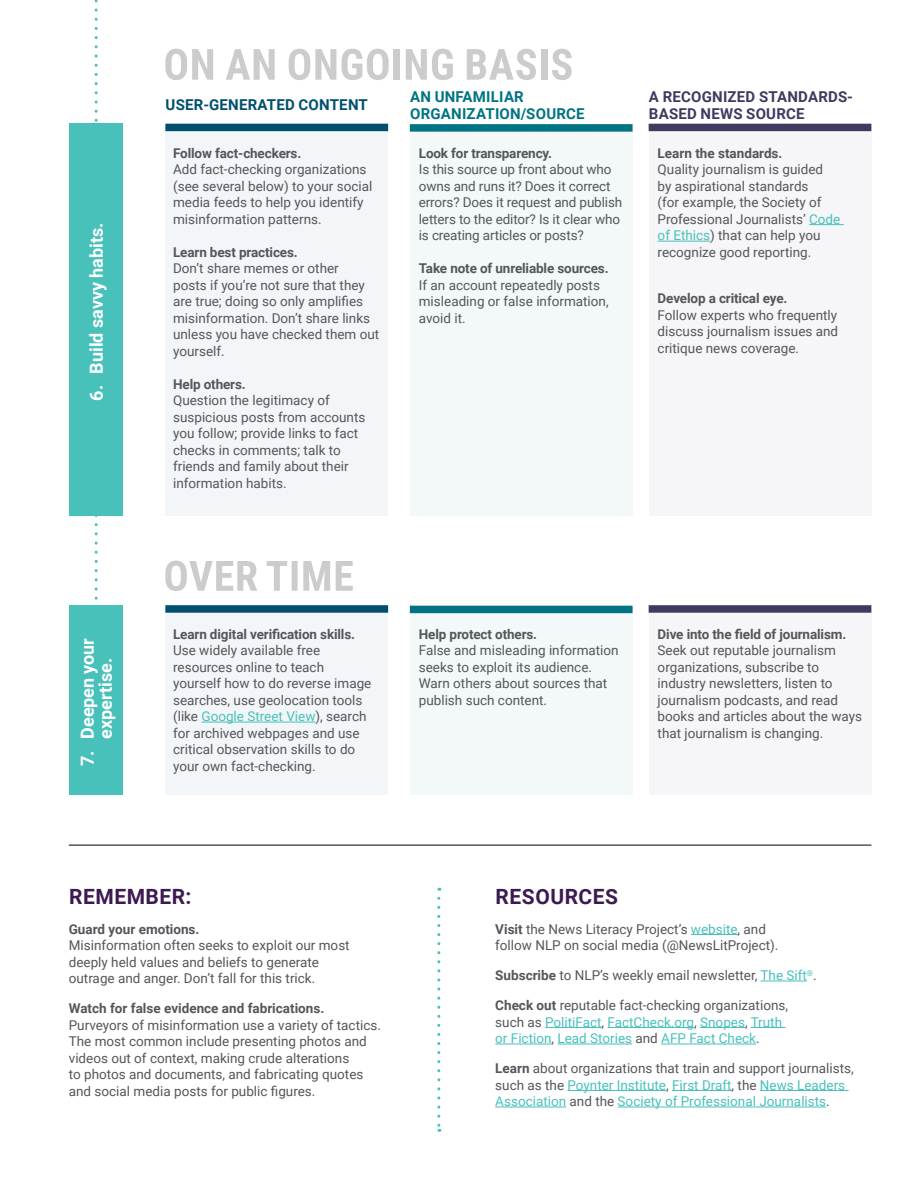
<style>
.page{position:relative;width:918px;height:1188px;background:#fff}
.page>*{position:absolute;margin:0;border:0;box-sizing:border-box;transform-origin:0 0}
.t1{font:700 21px "Roboto";letter-spacing:.025em;color:#3c1a52}
.t2{font:700 18px/18px "Roboto";color:#fff;text-align:center}
.t3{font:700 15px/16.5px "Roboto";letter-spacing:.015em;color:#403a60}
.t4{font:700 15px/16.5px "Roboto";letter-spacing:.015em;color:#007482}
.t5{font:700 15px "Roboto";letter-spacing:.015em;color:#004f6e}
.t6{font:13.5px/16.5px "Roboto";color:#54565b}
.t7{font:13.5px/16.5px "Roboto";color:#48c1bb}
.s1{font-weight:700}
.s2{color:#48c1bb}
.s3{font-weight:700;color:#54565b}
.s4{color:#54565b}
</style>
<div class="page">
<svg style="left:165px;top:49px;width:48px;height:31px"></svg>
<svg style="left:226px;top:49px;width:49px;height:31px"></svg>
<svg style="left:289px;top:49px;width:47px;height:31px"></svg>
<svg style="left:342px;top:49px;width:47px;height:31px"></svg>
<div style="left:394px;top:49px;width:6px;height:31px;background:#ccccce"></div>
<svg style="left:406px;top:49px;width:47px;height:31px"></svg>
<svg style="left:467px;top:49px;width:69px;height:31px"></svg>
<div style="left:541px;top:49px;width:6px;height:31px;background:#ccccce"></div>
<svg style="left:552px;top:49px;width:20px;height:31px"></svg>
<svg style="left:165px;top:561px;width:188px;height:30px"></svg>
<div style="left:69px;top:606px;width:54px;height:189px;background:#48c1bb"></div>
<div style="left:69px;top:123px;width:54px;height:393px;background:#48c1bb"></div>
<svg style="left:95px;top:0;width:3px;height:606px"></svg>
<hr style="left:691px;top:934px;width:47px;height:1px;background:#48c1bb">
<hr style="left:761px;top:981px;width:46px;height:1px;background:#48c1bb">
<hr style="left:545px;top:1027px;width:57px;height:1px;background:#48c1bb">
<hr style="left:608px;top:1027px;width:86px;height:1px;background:#48c1bb">
<hr style="left:700px;top:1027px;width:45px;height:1px;background:#48c1bb">
<hr style="left:751px;top:1027px;width:35px;height:1px;background:#48c1bb">
<hr style="left:495px;top:1044px;width:57px;height:1px;background:#48c1bb">
<hr style="left:558px;top:1044px;width:74px;height:1px;background:#48c1bb">
<hr style="left:661px;top:1044px;width:95px;height:1px;background:#48c1bb">
<hr style="left:568px;top:1090px;width:98px;height:1px;background:#48c1bb">
<hr style="left:672px;top:1090px;width:60px;height:1px;background:#48c1bb">
<hr style="left:760px;top:1090px;width:89px;height:1px;background:#48c1bb">
<hr style="left:495px;top:1107px;width:71px;height:1px;background:#48c1bb">
<hr style="left:618px;top:1107px;width:208px;height:1px;background:#48c1bb">
<div style="left:165px;top:609px;width:223px;height:186px;background:#f3f6f8"></div>
<div style="left:410px;top:609px;width:223px;height:186px;background:#f3f8f9"></div>
<div style="left:649px;top:609px;width:222px;height:186px;background:#f6f5f7"></div>
<div style="left:165px;top:605px;width:223px;height:8px;background:#004f6e"></div>
<div style="left:410px;top:606px;width:223px;height:7px;background:#007482"></div>
<div style="left:649px;top:605px;width:222px;height:8px;background:#403a60"></div>
<div style="left:165px;top:130px;width:223px;height:386px;background:#f3f6f8"></div>
<div style="left:410px;top:130px;width:223px;height:386px;background:#f3f8f9"></div>
<div style="left:649px;top:127px;width:222px;height:389px;background:#f6f5f7"></div>
<div style="left:165px;top:124px;width:223px;height:7px;background:#004f6e"></div>
<div style="left:410px;top:124px;width:223px;height:8px;background:#007482"></div>
<div style="left:649px;top:124px;width:222px;height:7px;background:#403a60"></div>
<hr style="left:201px;top:722px;width:114px;height:1px;background:#48c1bb">
<hr style="left:809px;top:224px;width:35px;height:1px;background:#48c1bb">
<hr style="left:658px;top:241px;width:52px;height:1px;background:#48c1bb">
<svg style="left:437px;top:898px;width:3px;height:234px"></svg>
<hr style="left:69px;top:844px;width:802px;height:2px;background:#54565b">
<p class="t2" style="left:87px;top:401px;width:180px;rotate:-90deg">6. Build savvy habits.</p>
<p class="t5" style="left:166px;top:95px;width:204px">USER-GENERATED CONTENT</p>
<p class="t4" style="left:410px;top:88px;width:176px">AN UNFAMILIAR<br>ORGANIZATION/SOURCE</p>
<p class="t3" style="left:649px;top:88px;width:206px">A RECOGNIZED STANDARDS-<br>BASED NEWS SOURCE</p>
<p class="t6" style="left:173px;top:144px;width:201px"><span class="s1">Follow fact-checkers.<br></span>Add fact-checking organizations (see several below) to your social media feeds to help you identify misinformation patterns.</p>
<p class="t6" style="left:173px;top:243px;width:208px"><span class="s1">Learn best practices.<br></span>Don’t share memes or other<br>posts if you’re not sure that they are true; doing so only amplifies misinformation. Don’t share links unless you have checked them out yourself.</p>
<p class="t6" style="left:173px;top:375px;width:194px"><span class="s1">Help others.<br></span>Question the legitimacy of suspicious posts from accounts you follow; provide links to fact checks in comments; talk to friends and family about their information habits.</p>
<p class="t6" style="left:419px;top:144px;width:205px"><span class="s1">Look for transparency.<br></span>Is this source up front about who owns and runs it? Does it correct errors? Does it request and publish letters to the editor? Is it clear who is creating articles or posts?</p>
<p class="t6" style="left:419px;top:260px;width:191px"><span class="s1">Take note of unreliable sources.<br></span>If an account repeatedly posts misleading or false information, avoid it.</p>
<p class="t6" style="left:658px;top:144px;width:184px"><span class="s1">Learn the standards.<br></span>Quality journalism is guided<br>by aspirational standards<br>(for example, the Society of<br>Professional Journalists’ <span class="s2">Code of Ethics</span>) that can help you recognize good reporting.</p>
<p class="t6" style="left:658px;top:290px;width:182px"><span class="s1">Develop a critical eye.<br></span>Follow experts who frequently discuss journalism issues and critique news coverage.</p>
<p class="t2" style="left:78px;top:766px;width:129px;rotate:-90deg">7. Deepen your expertise.</p>
<p class="t6" style="left:173px;top:625px;width:200px"><span class="s1">Learn digital verification skills.<br></span>Use widely available free resources online to teach yourself how to do reverse image searches, use geolocation tools (like <span class="s2">Google Street View</span>), search for archived webpages and use critical observation skills to do your own fact-checking.</p>
<p class="t6" style="left:419px;top:625px;width:201px"><span class="s1">Help protect others.<br></span>False and misleading information seeks to exploit its audience.<br>Warn others about sources that publish such content.</p>
<p class="t6" style="left:658px;top:625px;width:206px"><span class="s1">Dive into the field of journalism.<br></span>Seek out reputable journalism organizations, subscribe to industry newsletters, listen to journalism podcasts, and read books and articles about the ways that journalism is changing.</p>
<p class="t1" style="left:69px;top:881px;width:124px">REMEMBER:</p>
<p class="t6" style="left:69px;top:920px;width:282px"><span class="s1">Guard your emotions.<br></span>Misinformation often seeks to exploit our most deeply held values and beliefs to generate outrage and anger. Don’t fall for this trick.</p>
<p class="t6" style="left:69px;top:999px;width:314px"><span class="s1">Watch for false evidence and fabrications.<br></span>Purveyors of misinformation use a variety of tactics.<br>The most common include presenting photos and videos out of context, making crude alterations<br>to photos and documents, and fabricating quotes and social media posts for public figures.</p>
<p class="t1" style="left:496px;top:881px;width:124px">RESOURCES</p>
<p class="t6" style="left:495px;top:920px;width:285px"><span class="s1">Visit</span> the News Literacy Project’s <span class="s2">website</span>, and follow NLP on social media (@NewsLitProject).</p>
<p class="t6" style="left:495px;top:966px;width:323px"><span class="s1">Subscribe</span> to NLP’s weekly email newsletter, <span class="s2">The Sift</span><sup>®</sup>.</p>
<p class="t7" style="left:495px;top:996px;width:294px"><span class="s3">Check out</span> <span class="s4">reputable fact-checking organizations, such as</span> PolitiFact<span class="s4">,</span> FactCheck.org<span class="s4">,</span> Snopes<span class="s4">,</span> Truth or Fiction<span class="s4">,</span> Lead Stories <span class="s4">and</span> AFP Fact Check<span class="s4">.</span></p>
<p class="t7" style="left:495px;top:1059px;width:360px"><span class="s3">Learn</span> <span class="s4">about organizations that train and support journalists, such as the</span> Poynter Institute<span class="s4">,</span> First Draft<span class="s4">, the</span> News Leaders<br>Association <span class="s4">and the</span> Society of Professional Journalists<span class="s4">.</span></p>
</div>
